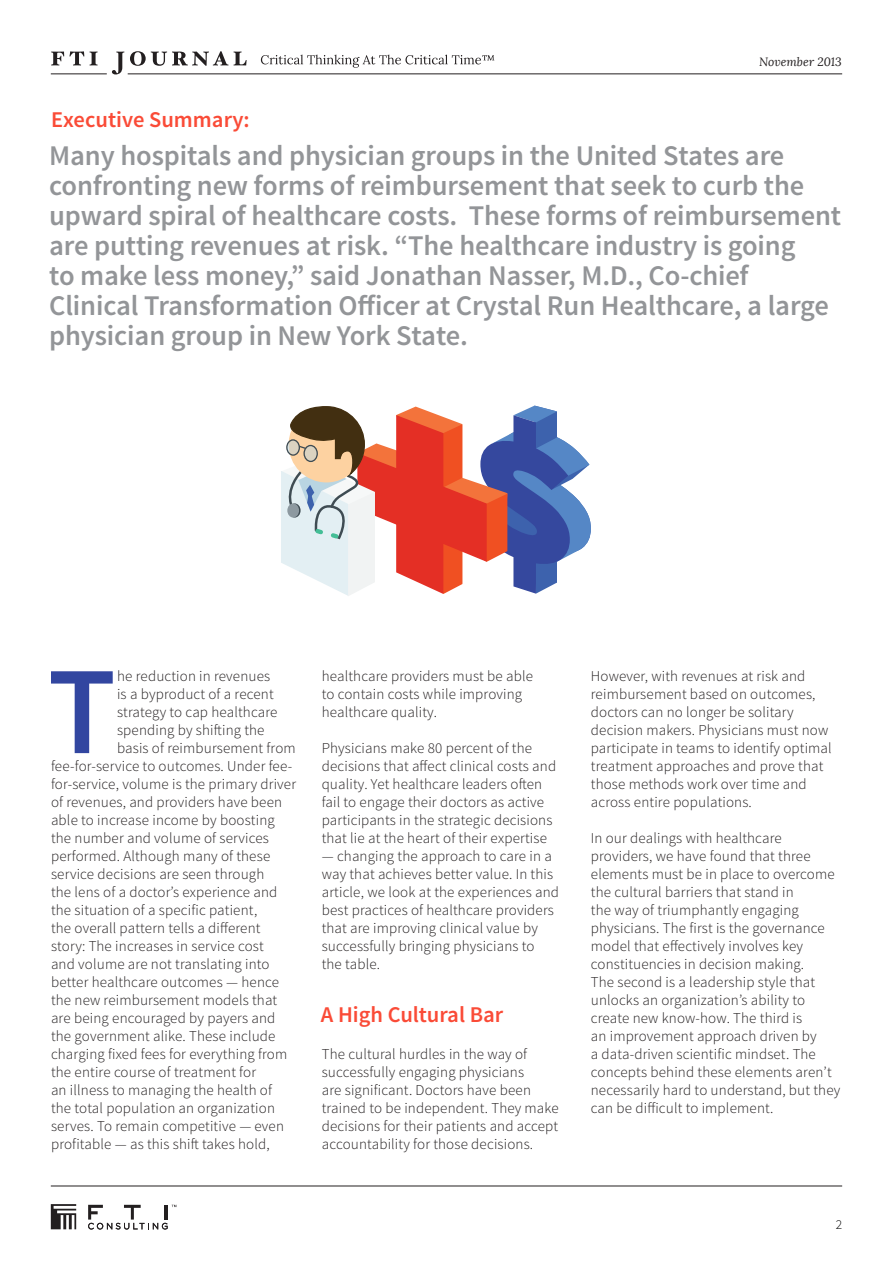
<style>
.page{position:relative;width:893px;height:1263px;background:#fff}
.page>*{position:absolute;margin:0;border:0;box-sizing:border-box;transform-origin:0 0}
.Body{font:600 125.1px "Source Sans Pro";color:#3246a0}
.Body-2{font:600 28.5px/30px "Source Sans Pro";letter-spacing:-.005em;color:#939598}
.t1{font:600 22.5px "Source Sans Pro";color:#fa4b37}
.Body-3{font:300 15px/18px "Source Sans Pro";letter-spacing:.01em;color:#231f20}
.t2{font:300 13.5px "Source Sans Pro";color:#000}
.t3{font:italic 12px "Lora";color:#231f20}
</style>
<div class="page">
<hr style="left:128px;top:73px;width:714px;height:1px;background:#231f20">
<svg style="left:51px;top:51px;width:196px;height:23px"></svg>
<svg style="left:261px;top:55px;width:233px;height:13px"></svg>
<hr style="left:51px;top:1185px;width:791px;height:1px;background:#231f20">
<svg style="left:51px;top:1204px;width:25px;height:25px"></svg>
<svg style="left:88px;top:1205px;width:88px;height:24px"></svg>
<svg style="left:281px;top:405px;width:310px;height:191px"></svg>
<h1 class="t1" style="left:51px;top:106px;width:200px">Executive Summary:</h1>
<p class="t3" style="left:759px;top:55px;width:84px">November 2013</p>
<p class="Body-2" style="left:49px;top:141px;width:793px">Many hospitals and physician groups in the United States are confronting new forms of reimbursement that seek to curb the upward spiral of healthcare costs. These forms of reimbursement are putting revenues at risk. “The healthcare industry is going<br>to make less money,” said Jonathan Nasser, M.D., Co-chief Clinical Transformation Officer at Crystal Run Healthcare, a large physician group in New York State.</p>
<p class="Body" style="left:48px;top:633px;width:69px">T</p>
<p class="Body-3" style="left:117px;top:667px;width:155px">he reduction in revenues</p>
<p class="Body-3" style="left:117px;top:685px;width:158px">is a byproduct of a recent</p>
<p class="Body-3" style="left:117px;top:703px;width:162px">strategy to cap healthcare</p>
<p class="Body-3" style="left:117px;top:721px;width:149px">spending by shifting the</p>
<p class="Body-3" style="left:117px;top:739px;width:180px">basis of reimbursement from</p>
<p class="Body-3" style="left:51px;top:757px;width:243px">fee-for-service to outcomes. Under fee-</p>
<p class="Body-3" style="left:51px;top:775px;width:247px">for-service, volume is the primary driver</p>
<p class="Body-3" style="left:51px;top:793px;width:233px">of revenues, and providers have been</p>
<p class="Body-3" style="left:51px;top:811px;width:225px">able to increase income by boosting</p>
<p class="Body-3" style="left:51px;top:829px;width:219px">the number and volume of services</p>
<p class="Body-3" style="left:51px;top:847px;width:221px">performed. Although many of these</p>
<p class="Body-3" style="left:51px;top:865px;width:215px">service decisions are seen through</p>
<p class="Body-3" style="left:51px;top:883px;width:228px">the lens of a doctor’s experience and</p>
<p class="Body-3" style="left:51px;top:901px;width:208px">the situation of a specific patient,</p>
<p class="Body-3" style="left:51px;top:919px;width:211px">the overall pattern tells a different</p>
<p class="Body-3" style="left:51px;top:937px;width:214px">story: The increases in service cost</p>
<p class="Body-3" style="left:51px;top:955px;width:220px">and volume are not translating into</p>
<p class="Body-3" style="left:51px;top:973px;width:230px">better healthcare outcomes — hence</p>
<p class="Body-3" style="left:51px;top:991px;width:228px">the new reimbursement models that</p>
<p class="Body-3" style="left:51px;top:1009px;width:226px">are being encouraged by payers and</p>
<p class="Body-3" style="left:51px;top:1027px;width:226px">the government alike. These include</p>
<p class="Body-3" style="left:51px;top:1045px;width:238px">charging fixed fees for everything from</p>
<p class="Body-3" style="left:51px;top:1063px;width:207px">the entire course of treatment for</p>
<p class="Body-3" style="left:51px;top:1081px;width:222px">an illness to managing the health of</p>
<p class="Body-3" style="left:51px;top:1099px;width:226px">the total population an organization</p>
<p class="Body-3" style="left:51px;top:1117px;width:235px">serves. To remain competitive — even</p>
<p class="Body-3" style="left:51px;top:1135px;width:220px">profitable — as this shift takes hold,</p>
<p class="Body-3" style="left:322px;top:667px;width:213px">healthcare providers must be able to contain costs while improving healthcare quality.</p>
<p class="Body-3" style="left:322px;top:739px;width:236px">Physicians make 80 percent of the decisions that affect clinical costs and quality. Yet healthcare leaders often fail to engage their doctors as active participants in the strategic decisions that lie at the heart of their expertise</p>
<p class="Body-3" style="left:322px;top:847px;width:239px">— changing the approach to care in a way that achieves better value. In this article, we look at the experiences and best practices of healthcare providers that are improving clinical value by successfully bringing physicians to</p>
<p class="Body-3" style="left:322px;top:955px;width:60px">the table.</p>
<h1 class="t1" style="left:321px;top:1000px;width:184px">A High Cultural Bar</h1>
<p class="Body-3" style="left:322px;top:1045px;width:239px">The cultural hurdles in the way of successfully engaging physicians<br>are significant. Doctors have been trained to be independent. They make decisions for their patients and accept accountability for those decisions.</p>
<p class="Body-3" style="left:591px;top:667px;width:242px">However, with revenues at risk and reimbursement based on outcomes, doctors can no longer be solitary decision makers. Physicians must now participate in teams to identify optimal treatment approaches and prove that those methods work over time and across entire populations.</p>
<p class="Body-3" style="left:591px;top:829px;width:245px">In our dealings with healthcare providers, we have found that three elements must be in place to overcome the cultural barriers that stand in<br>the way of triumphantly engaging physicians. The first is the governance model that effectively involves key constituencies in decision making.</p>
<p class="Body-3" style="left:591px;top:973px;width:251px">The second is a leadership style that unlocks an organization’s ability to create new know-how. The third is<br>an improvement approach driven by<br>a data-driven scientific mindset. The concepts behind these elements aren’t necessarily hard to understand, but they can be difficult to implement.</p>
<p class="t2" style="left:836px;top:1217px;width:8px">2</p>
</div>
